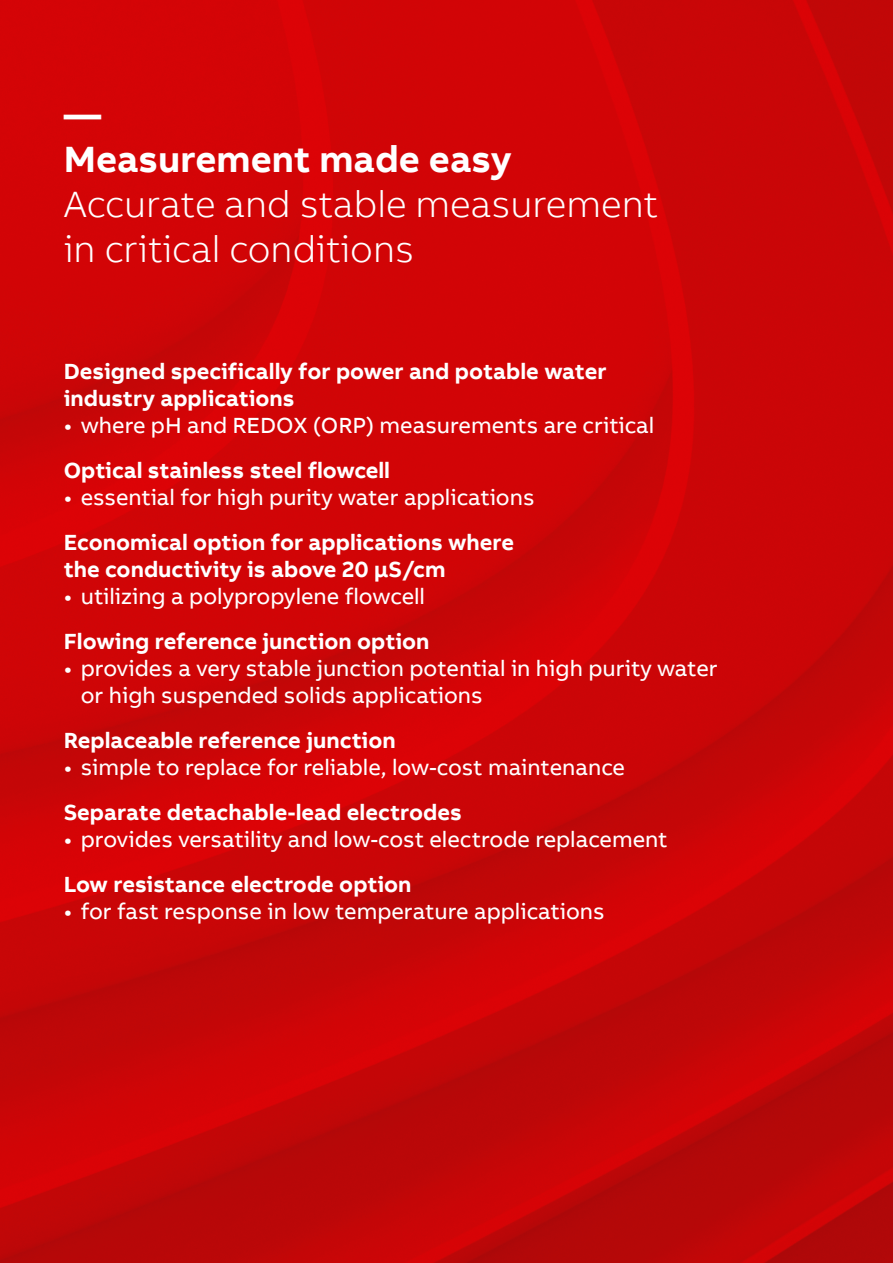
<style>
.page{position:relative;width:893px;height:1263px;background:#fff}
.page>*{position:absolute;margin:0;border:0;box-sizing:border-box;transform-origin:0 0}
.t1{font:300 37.5px/45px "AB Bvoice";color:#fff}
.t2{font:700 37.5px/45px "AB Bvoice";color:#fff}
.t3{font:22.5px/27px "AB Bvoice";color:#fff}
.t4{font:700 22.5px/27px "AB Bvoice";color:#fff}
</style>
<div class="page">
<img style="left:0;top:0;width:893px;height:1263px">
<h1 class="t2" style="left:64px;top:92px;width:449px">—<br>Measurement made easy</h1>
<h1 class="t1" style="left:64px;top:182px;width:596px">Accurate and stable measurement in critical conditions</h1>
<p class="t4" style="left:64px;top:358px;width:544px">Designed specifically for power and potable water industry applications</p>
<p class="t3" style="left:64px;top:412px;width:592px">• where pH and REDOX (ORP) measurements are critical</p>
<p class="t4" style="left:64px;top:457px;width:328px">Optical stainless steel flowcell</p>
<p class="t3" style="left:64px;top:484px;width:472px">• essential for high purity water applications</p>
<p class="t4" style="left:64px;top:529px;width:452px">Economical option for applications where the conductivity is above 20 μS/cm</p>
<p class="t3" style="left:64px;top:583px;width:363px">• utilizing a polypropylene flowcell</p>
<p class="t4" style="left:64px;top:628px;width:367px">Flowing reference junction option</p>
<p class="t3" style="left:81px;top:655px;width:638px;text-indent:-17px">• provides a very stable junction potential in high purity water or high suspended solids applications</p>
<p class="t4" style="left:64px;top:727px;width:333px">Replaceable reference junction</p>
<p class="t3" style="left:64px;top:754px;width:563px">• simple to replace for reliable, low-cost maintenance</p>
<p class="t4" style="left:64px;top:799px;width:400px">Separate detachable-lead electrodes</p>
<p class="t3" style="left:64px;top:826px;width:605px">• provides versatility and low-cost electrode replacement</p>
<p class="t4" style="left:64px;top:871px;width:349px">Low resistance electrode option</p>
<p class="t3" style="left:64px;top:898px;width:542px">• for fast response in low temperature applications</p>
</div>
